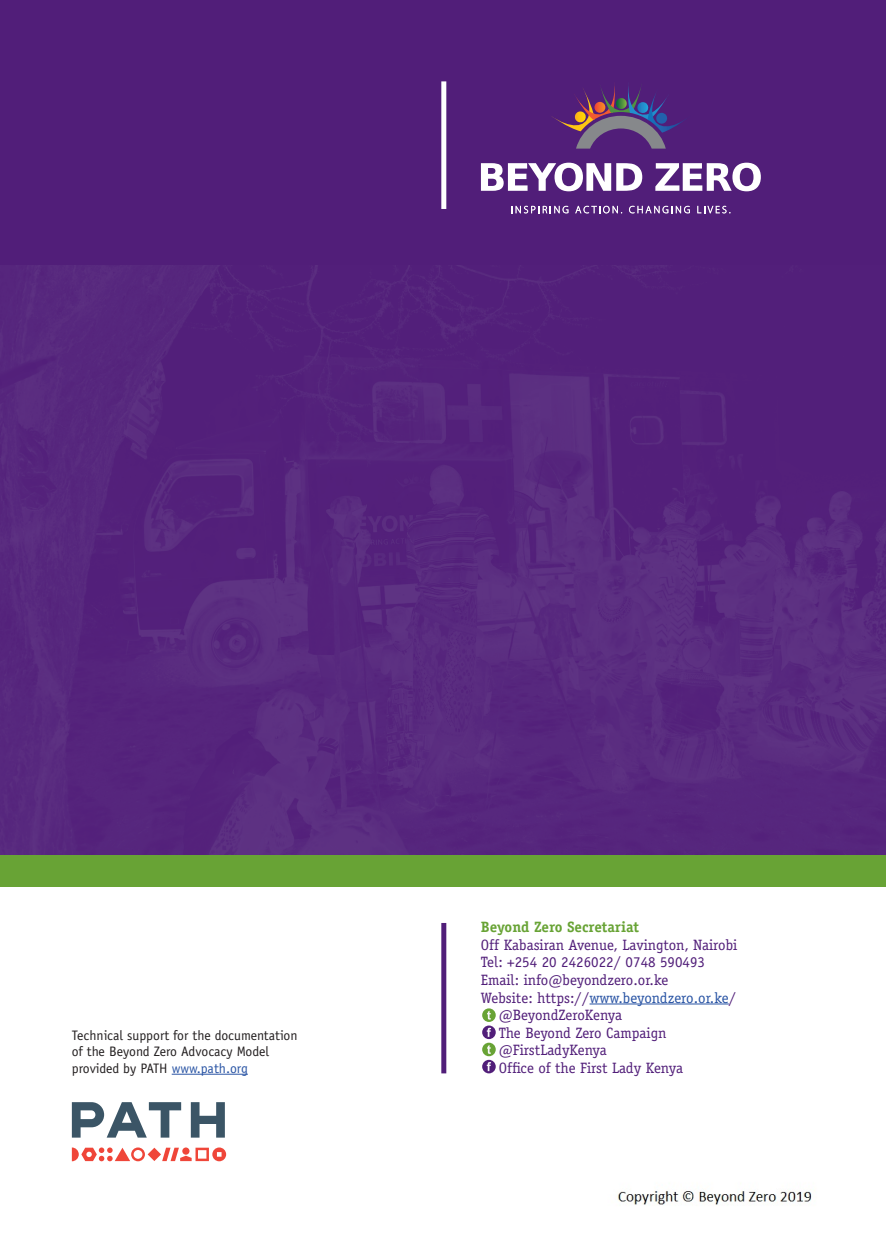
<style>
.page{position:relative;width:886px;height:1251px;background:#fff}
.page>*{position:absolute;margin:0;border:0;box-sizing:border-box;transform-origin:0 0}
.t1{font:15px "Officina Serif Std";color:#511e79}
.t2{font:15px "Officina Serif Std";color:#2954a4}
.t3{font:700 15px "Officina Serif Std";color:#68a335}
.t4{font:15px "Officina Serif Std";letter-spacing:-.02em;color:#511e79}
.t5{font:13.75px/16.5px "Officina Sans Std";color:#231f20}
.s1{color:#2954a4}
.s2{color:#511e79}
</style>
<div class="page">
<img style="left:0;top:264px;width:886px;height:591px">
<hr style="left:589px;top:1003px;width:140px;height:1px;background:#2954a4">
<div style="left:441px;top:923px;width:5px;height:150px;background:#511e79"></div>
<hr style="left:172px;top:1074px;width:76px;height:1px;background:#2954a4">
<div style="left:482px;top:1025px;width:14px;height:14px;background:#511e79;border-radius:50%"></div>
<svg style="left:487px;top:1028px;width:4px;height:9px"></svg>
<div style="left:482px;top:1060px;width:14px;height:13px;background:#511e79;border-radius:50%"></div>
<svg style="left:487px;top:1062px;width:4px;height:9px"></svg>
<div style="left:0;top:855px;width:886px;height:31px;background:#68a335"></div>
<svg style="left:72px;top:1147px;width:154px;height:14px"></svg>
<svg style="left:191px;top:1102px;width:34px;height:35px"></svg>
<svg style="left:72px;top:1102px;width:109px;height:35px"></svg>
<div style="left:0;top:0;width:886px;height:264px;background:#511e79"></div>
<div style="left:441px;top:81px;width:5px;height:128px;background:#fff"></div>
<svg style="left:553px;top:85px;width:133px;height:64px"></svg>
<svg style="left:481px;top:163px;width:161px;height:28px"></svg>
<svg style="left:655px;top:163px;width:106px;height:28px"></svg>
<svg style="left:511px;top:206px;width:57px;height:7px"></svg>
<svg style="left:575px;top:206px;width:47px;height:7px"></svg>
<svg style="left:629px;top:206px;width:61px;height:7px"></svg>
<svg style="left:697px;top:206px;width:33px;height:7px"></svg>
<div style="left:482px;top:1043px;width:14px;height:13px;background:#68a335;border-radius:50%"></div>
<svg style="left:487px;top:1045px;width:4px;height:9px"></svg>
<div style="left:482px;top:1008px;width:14px;height:14px;background:#68a335;border-radius:50%"></div>
<svg style="left:487px;top:1011px;width:4px;height:8px"></svg>
<img style="left:617px;top:1190px;width:198px;height:15px">
<p class="t5" style="left:72px;top:1027px;width:227px">Technical support for the documentation of the Beyond Zero Advocacy Model provided by PATH <span class="s1">www.path.org</span></p>
<p class="t3" style="left:481px;top:918px;width:160px">Beyond Zero Secretariat</p>
<p class="t1" style="left:481px;top:936px;width:258px">Off Kabasiran Avenue, Lavington, Nairobi</p>
<p class="t1" style="left:481px;top:953px;width:226px">Tel: +254 20 2426022/ 0748 590493</p>
<p class="t1" style="left:481px;top:971px;width:189px">Email: info@beyondzero.or.ke</p>
<p class="t2" style="left:481px;top:988px;width:257px"><span class="s2">Website: https://</span>www.beyondzero.or.ke<span class="s2">/</span></p>
<p class="t4" style="left:499px;top:1006px;width:125px">@BeyondZeroKenya</p>
<p class="t1" style="left:499px;top:1024px;width:169px">The Beyond Zero Campaign</p>
<p class="t1" style="left:499px;top:1041px;width:110px">@FirstLadyKenya</p>
<p class="t1" style="left:499px;top:1059px;width:186px">Office of the First Lady Kenya</p>
</div>
